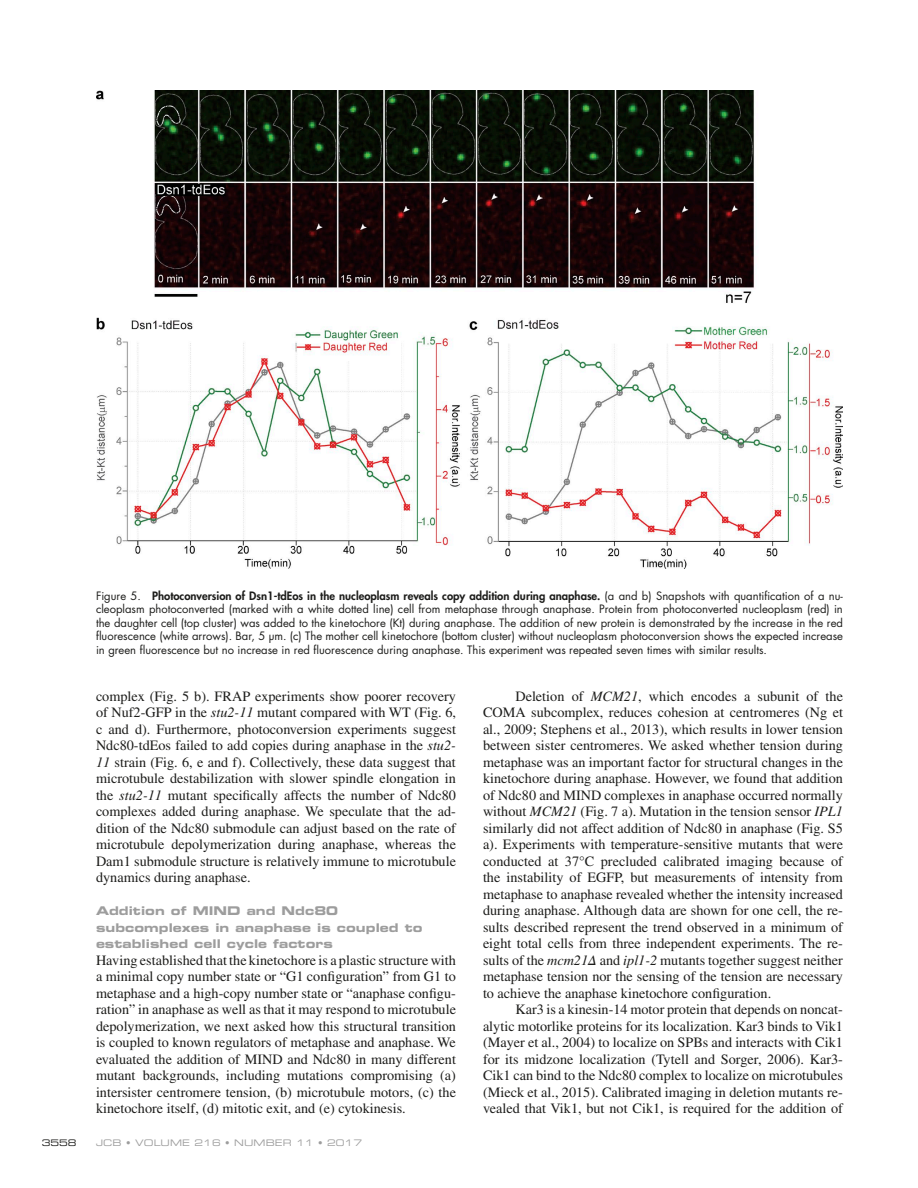
<style>
.page{position:relative;width:918px;height:1188px;background:#fff}
.page>*{position:absolute;margin:0;border:0;box-sizing:border-box;transform-origin:0 0}
.t1{font:14.25px/16.5px "Times LT Std";color:#1d1d1b;text-align:justify}
.t2{font:12px/16.5px "Eurostile LT Std Bold Ex 2";letter-spacing:.005em;color:#9d9d9d}
.t3{font:11.25px/13.5px "Futura Std";color:#1d1d1b;text-align:justify}
.t4{font:9px "Eurostile LT Std Ex 2";letter-spacing:.01em;color:#9d9d9d}
.t5{font:9px "Eurostile LT Std Ex 2";color:#1d1d1b}
.s1{font-weight:800}
.s2{font-style:italic}
.s3{font-family:"STIX General";font-style:italic}
</style>
<div class="page">
<img style="left:96px;top:90px;width:747px;height:478px">
<p class="t3" style="left:96px;top:589px;width:749px">Figure 5. <span class="s1">Photoconversion of Dsn1-tdEos in the nucleoplasm reveals copy addition during anaphase.</span> (a and b) Snapshots with quantification of a nu&shy;cleoplasm photoconverted (marked with a white dotted line) cell from metaphase through anaphase. Protein from photoconverted nucleoplasm (red) in the daughter cell (top cluster) was added to the kinetochore (Kt) during anaphase. The addition of new protein is demonstrated by the increase in the red fluorescence (white arrows). Bar, 5 µm. (c) The mother cell kinetochore (bottom cluster) without nucleoplasm photoconversion shows the expected increase in green fluorescence but no increase in red fluorescence during anaphase. This experiment was repeated seven times with similar results.</p>
<p class="t1" style="left:96px;top:687px;width:362px">complex (Fig. 5 b). FRAP experiments show poorer recovery of Nuf2-GFP in the <span class="s2">stu2-11</span> mutant compared with WT (Fig. 6, c and d). Furthermore, photoconversion experiments suggest Ndc80-tdEos failed to add copies during anaphase in the <span class="s2">stu2- 11</span> strain (Fig. 6, e and f). Collectively, these data suggest that microtubule destabilization with slower spindle elongation in the <span class="s2">stu2-11</span> mutant specifically affects the number of Ndc80 complexes added during anaphase. We speculate that the ad&shy;dition of the Ndc80 submodule can adjust based on the rate of microtubule depolymerization during anaphase, whereas the Dam1 submodule structure is relatively immune to microtubule dynamics during anaphase.</p>
<p class="t2" style="left:96px;top:902px;width:328px">Addition of MIND and Ndc80 subcomplexes in anaphase is coupled to established cell cycle factors</p>
<p class="t1" style="left:96px;top:951px;width:362px">Having established that the kinetochore is a plastic structure with a minimal copy number state or “G1 configuration” from G1 to metaphase and a high-copy number state or “anaphase configu&shy;ration” in anaphase as well as that it may respond to microtubule depolymerization, we next asked how this structural transition is coupled to known regulators of metaphase and anaphase. We evaluated the addition of MIND and Ndc80 in many different mutant backgrounds, including mutations compromising (a) intersister centromere tension, (b) microtubule motors, (c) the kinetochore itself, (d) mitotic exit, and (e) cytokinesis.</p>
<p class="t5" style="left:42px;top:1136px;width:36px">3558</p>
<p class="t4" style="left:96px;top:1136px;width:268px">JCB • VOLUME 216 • NUMBER 11 • 2017</p>
<p class="t1" style="left:483px;top:687px;width:362px;text-indent:32px">Deletion of <span class="s2">MCM21</span>, which encodes a subunit of the COMA subcomplex, reduces cohesion at centromeres (Ng et al., 2009; Stephens et al., 2013), which results in lower tension between sister centromeres. We asked whether tension during metaphase was an important factor for structural changes in the kinetochore during anaphase. However, we found that addition of Ndc80 and MIND complexes in anaphase occurred normally without <span class="s2">MCM21</span> (Fig. 7 a). Mutation in the tension sensor <span class="s2">IPL1 </span>similarly did not affect addition of Ndc80 in anaphase (Fig. S5 a). Experiments with temperature-sensitive mutants that were conducted at 37°C precluded calibrated imaging because of the instability of EGFP, but measurements of intensity from metaphase to anaphase revealed whether the intensity increased during anaphase. Although data are shown for one cell, the re&shy;sults described represent the trend observed in a minimum of eight total cells from three independent experiments. The re&shy;sults of the <span class="s2">mcm21</span><span class="s3">Δ</span> and <span class="s2">ipl1-2</span> mutants together suggest neither metaphase tension nor the sensing of the tension are necessary to achieve the anaphase kinetochore configuration.</p>
<p class="t1" style="left:483px;top:1001px;width:362px;text-indent:32px">Kar3 is a kinesin-14 motor protein that depends on noncat&shy;alytic motorlike proteins for its localization. Kar3 binds to Vik1 (Mayer et al., 2004) to localize on SPBs and interacts with Cik1 for its midzone localization (Tytell and Sorger, 2006). Kar3- Cik1 can bind to the Ndc80 complex to localize on microtubules (Mieck et al., 2015). Calibrated imaging in deletion mutants re&shy;vealed that Vik1, but not Cik1, is required for the addition of</p>
</div>
